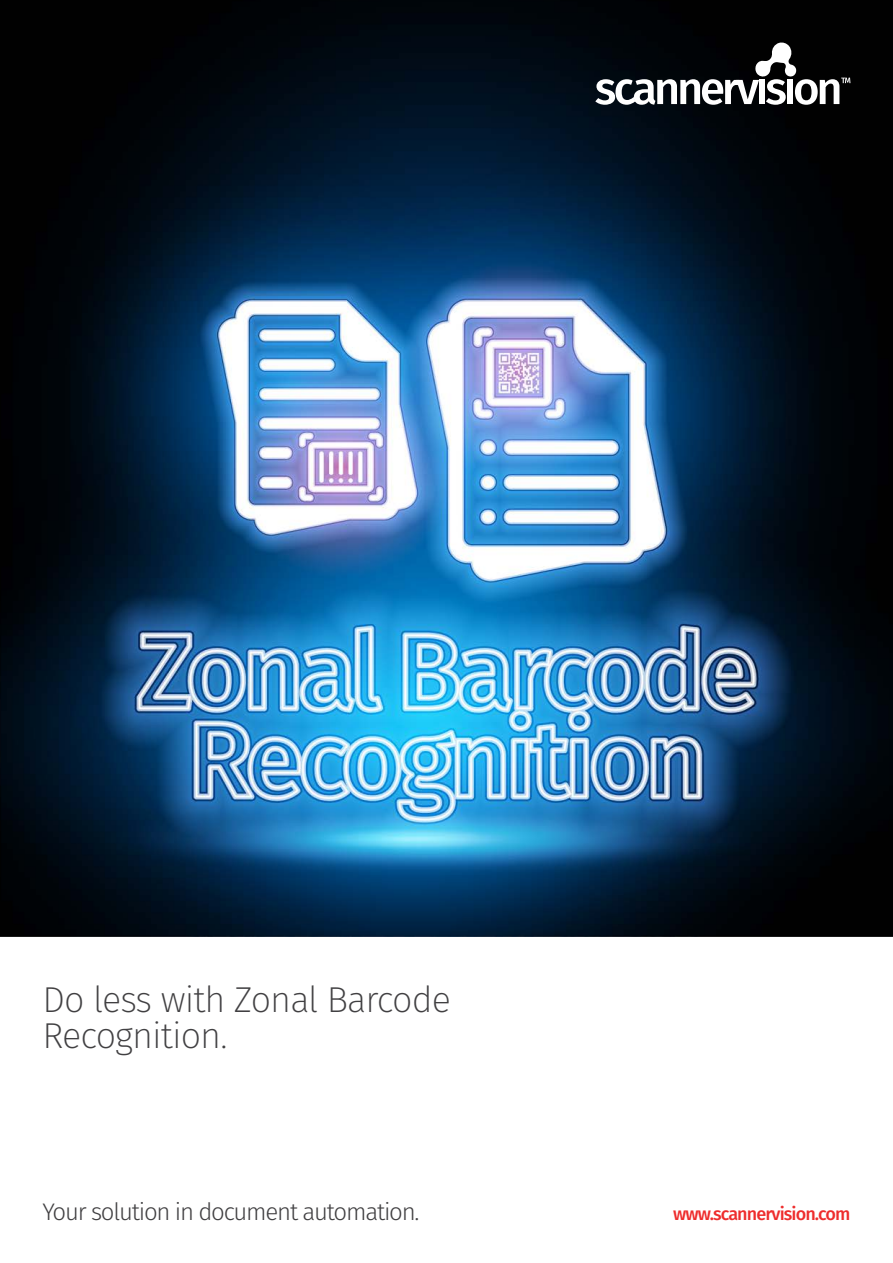
<style>
.page{position:relative;width:893px;height:1263px;background:#fff}
.page>*{position:absolute;margin:0;border:0;box-sizing:border-box;transform-origin:0 0}
.t1{font:200 36px/36px "Fira Sans";letter-spacing:-.025em;color:#414042}
.t2{font:300 24px "Fira Sans";letter-spacing:-.05em;color:#414042}
.t3{font:500 18px "Fira Sans";letter-spacing:-.05em;color:#ee2d2d}
</style>
<div class="page">
<img style="left:0;top:0;width:893px;height:936px">
<svg style="left:595px;top:43px;width:255px;height:62px"></svg>
<p class="t1" style="left:43px;top:981px;width:410px">Do less with Zonal Barcode<br>Recognition.</p>
<p class="t2" style="left:43px;top:1195px;width:379px">Your solution in document automation.</p>
<p class="t3" style="left:673px;top:1200px;width:179px">www.scannervision.com</p>
</div>
